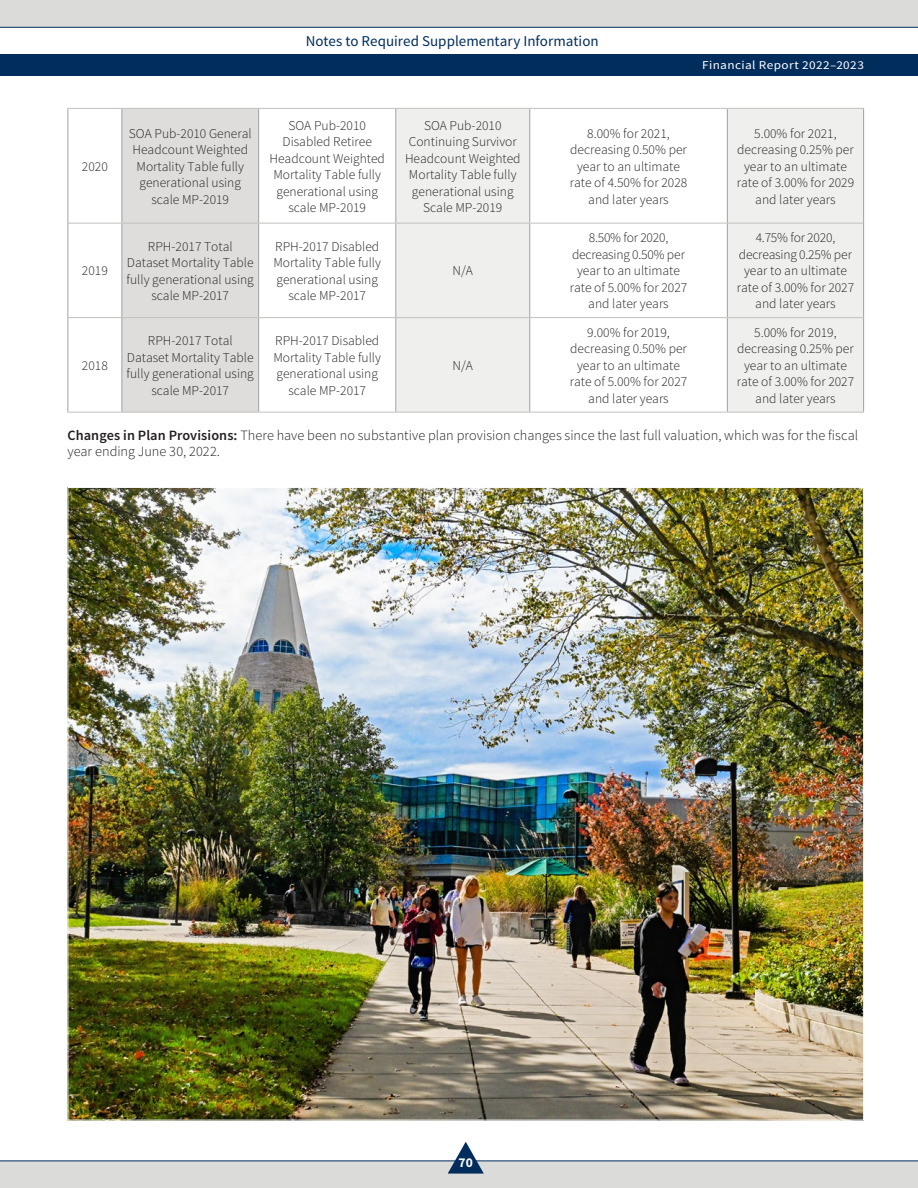
<style>
.page{position:relative;width:918px;height:1188px;background:#fff}
.page>*{position:absolute;margin:0;border:0;box-sizing:border-box;transform-origin:0 0}
.Subhead_II{font:15px "Source Sans Pro";color:#002d5c}
.Notes_Text{font:300 14.25px/16.5px "Source Sans Pro";color:#231f20}
.Table_Numbers{font:300 13.5px/16.5px "Source Sans Pro";color:#231f20;text-align:center}
.t1{font:700 13.5px "Source Sans Pro";color:#fff}
.t2{font:12px "Source Sans Pro";letter-spacing:.03em;color:#fff;scale:1.1 1}
.s1{font-weight:600}
</style>
<div class="page">
<div style="left:0;top:0;width:918px;height:27px;background:#dbdbd9"></div>
<div style="left:0;top:1161px;width:918px;height:27px;background:#dbdbd9"></div>
<div style="left:0;top:54px;width:918px;height:22px;background:#002d5c"></div>
<hr style="left:0;top:27px;width:918px;height:1px;background:#002d5c">
<hr style="left:0;top:1161px;width:918px;height:1px;background:#002d5c">
<svg style="left:448px;top:1142px;width:36px;height:32px"></svg>
<svg style="left:123px;top:109px;width:272px;height:303px"></svg>
<svg style="left:396px;top:109px;width:467px;height:303px;fill:#efefee"></svg>
<hr style="left:258px;top:109px;width:1px;height:114px;background:#a2a29d">
<hr style="left:258px;top:224px;width:1px;height:93px;background:#a2a29d">
<hr style="left:258px;top:318px;width:1px;height:94px;background:#a2a29d">
<hr style="left:395px;top:109px;width:1px;height:114px;background:#a2a29d">
<hr style="left:529px;top:109px;width:1px;height:114px;background:#a2a29d">
<hr style="left:727px;top:109px;width:1px;height:114px;background:#a2a29d">
<hr style="left:395px;top:224px;width:1px;height:93px;background:#a2a29d">
<hr style="left:529px;top:224px;width:1px;height:93px;background:#a2a29d">
<hr style="left:727px;top:224px;width:1px;height:93px;background:#a2a29d">
<hr style="left:395px;top:318px;width:1px;height:94px;background:#a2a29d">
<hr style="left:529px;top:318px;width:1px;height:94px;background:#a2a29d">
<hr style="left:727px;top:318px;width:1px;height:94px;background:#a2a29d">
<hr style="left:863px;top:109px;width:1px;height:114px;background:#a2a29d">
<hr style="left:863px;top:223px;width:1px;height:95px;background:#a2a29d">
<hr style="left:863px;top:318px;width:1px;height:94px;background:#a2a29d">
<hr style="left:122px;top:412px;width:137px;height:1px;background:#c1c0bd">
<hr style="left:259px;top:412px;width:137px;height:1px;background:#c1c0bd">
<hr style="left:396px;top:412px;width:134px;height:1px;background:#c1c0bd">
<hr style="left:530px;top:412px;width:197px;height:1px;background:#c1c0bd">
<hr style="left:727px;top:412px;width:137px;height:1px;background:#c1c0bd">
<hr style="left:68px;top:109px;width:1px;height:114px;background:#a2a29d">
<hr style="left:68px;top:223px;width:1px;height:95px;background:#a2a29d">
<hr style="left:68px;top:318px;width:1px;height:94px;background:#a2a29d">
<hr style="left:122px;top:109px;width:1px;height:114px;background:#a2a29d">
<hr style="left:122px;top:224px;width:1px;height:93px;background:#a2a29d">
<hr style="left:122px;top:318px;width:1px;height:94px;background:#a2a29d">
<hr style="left:68px;top:412px;width:54px;height:1px;background:#c1c0bd">
<hr style="left:68px;top:108px;width:54px;height:1px;background:#c1c0bd">
<hr style="left:68px;top:223px;width:54px;height:1px;background:#c1c0bd">
<hr style="left:68px;top:317px;width:54px;height:1px;background:#c1c0bd">
<hr style="left:727px;top:108px;width:137px;height:1px;background:#c1c0bd">
<hr style="left:727px;top:223px;width:136px;height:1px;background:#c1c0bd">
<hr style="left:727px;top:317px;width:136px;height:1px;background:#c1c0bd">
<hr style="left:259px;top:108px;width:137px;height:1px;background:#c1c0bd">
<hr style="left:396px;top:108px;width:134px;height:1px;background:#c1c0bd">
<hr style="left:259px;top:223px;width:137px;height:1px;background:#c1c0bd">
<hr style="left:396px;top:223px;width:134px;height:1px;background:#c1c0bd">
<hr style="left:259px;top:317px;width:137px;height:1px;background:#c1c0bd">
<hr style="left:396px;top:317px;width:134px;height:1px;background:#c1c0bd">
<hr style="left:122px;top:108px;width:137px;height:1px;background:#c1c0bd">
<hr style="left:122px;top:223px;width:137px;height:1px;background:#c1c0bd">
<hr style="left:122px;top:317px;width:137px;height:1px;background:#c1c0bd">
<hr style="left:530px;top:108px;width:197px;height:1px;background:#c1c0bd">
<hr style="left:530px;top:223px;width:197px;height:1px;background:#c1c0bd">
<hr style="left:530px;top:317px;width:197px;height:1px;background:#c1c0bd">
<img style="left:70px;top:489px;width:792px;height:629px">
<p class="Table_Numbers" style="left:82px;top:158px;width:27px">2020</p>
<p class="Table_Numbers" style="left:82px;top:263px;width:27px">2019</p>
<p class="Subhead_II" style="left:306px;top:32px;width:294px">Notes to Required Supplementary Information</p>
<p class="t2" style="left:702px;top:58px;width:149px">Financial Report 2022–2023</p>
<p class="Table_Numbers" style="left:129px;top:125px;width:124px">SOA Pub-2010 General<br>Headcount Weighted<br>Mortality Table fully generational using scale MP-2019</p>
<p class="Table_Numbers" style="left:269px;top:117px;width:117px">SOA Pub-2010<br>Disabled Retiree<br>Headcount Weighted<br>Mortality Table fully generational using scale MP-2019</p>
<p class="Table_Numbers" style="left:405px;top:117px;width:117px">SOA Pub-2010<br>Continuing Survivor<br>Headcount Weighted<br>Mortality Table fully</p>
<p class="Table_Numbers" style="left:412px;top:183px;width:103px">generational using<br>Scale MP-2019</p>
<p class="Table_Numbers" style="left:127px;top:238px;width:129px">RPH-2017 Total<br>Dataset Mortality Table fully generational using scale MP-2017</p>
<p class="Table_Numbers" style="left:273px;top:238px;width:109px">RPH-2017 Disabled<br>Mortality Table fully generational using scale MP-2017</p>
<p class="Table_Numbers" style="left:453px;top:263px;width:22px">N/A</p>
<p class="Table_Numbers" style="left:570px;top:125px;width:119px">8.00% for 2021, decreasing 0.50% per year to an ultimate rate of 4.50% for 2028 and later years</p>
<p class="Table_Numbers" style="left:737px;top:125px;width:119px">5.00% for 2021, decreasing 0.25% per year to an ultimate rate of 3.00% for 2029 and later years</p>
<p class="Table_Numbers" style="left:570px;top:230px;width:119px">8.50% for 2020, decreasing 0.50% per year to an ultimate rate of 5.00% for 2027 and later years</p>
<p class="Table_Numbers" style="left:737px;top:230px;width:119px">4.75% for 2020, decreasing 0.25% per year to an ultimate rate of 3.00% for 2027 and later years</p>
<p class="Table_Numbers" style="left:570px;top:324px;width:119px">9.00% for 2019, decreasing 0.50% per year to an ultimate rate of 5.00% for 2027 and later years</p>
<p class="Table_Numbers" style="left:737px;top:324px;width:119px">5.00% for 2019, decreasing 0.25% per year to an ultimate rate of 3.00% for 2027 and later years</p>
<p class="Notes_Text" style="left:68px;top:427px;width:792px"><span class="s1">Changes in Plan Provisions:</span> There have been no substantive plan provision changes since the last full valuation, which was for the fiscal year ending June 30, 2022.</p>
<p class="Table_Numbers" style="left:127px;top:333px;width:129px">RPH-2017 Total<br>Dataset Mortality Table fully generational using scale MP-2017</p>
<p class="Table_Numbers" style="left:273px;top:333px;width:109px">RPH-2017 Disabled<br>Mortality Table fully generational using scale MP-2017</p>
<p class="Table_Numbers" style="left:453px;top:357px;width:22px">N/A</p>
<p class="Table_Numbers" style="left:82px;top:357px;width:27px">2018</p>
<p class="t1" style="left:459px;top:1154px;width:16px">70</p>
</div>
